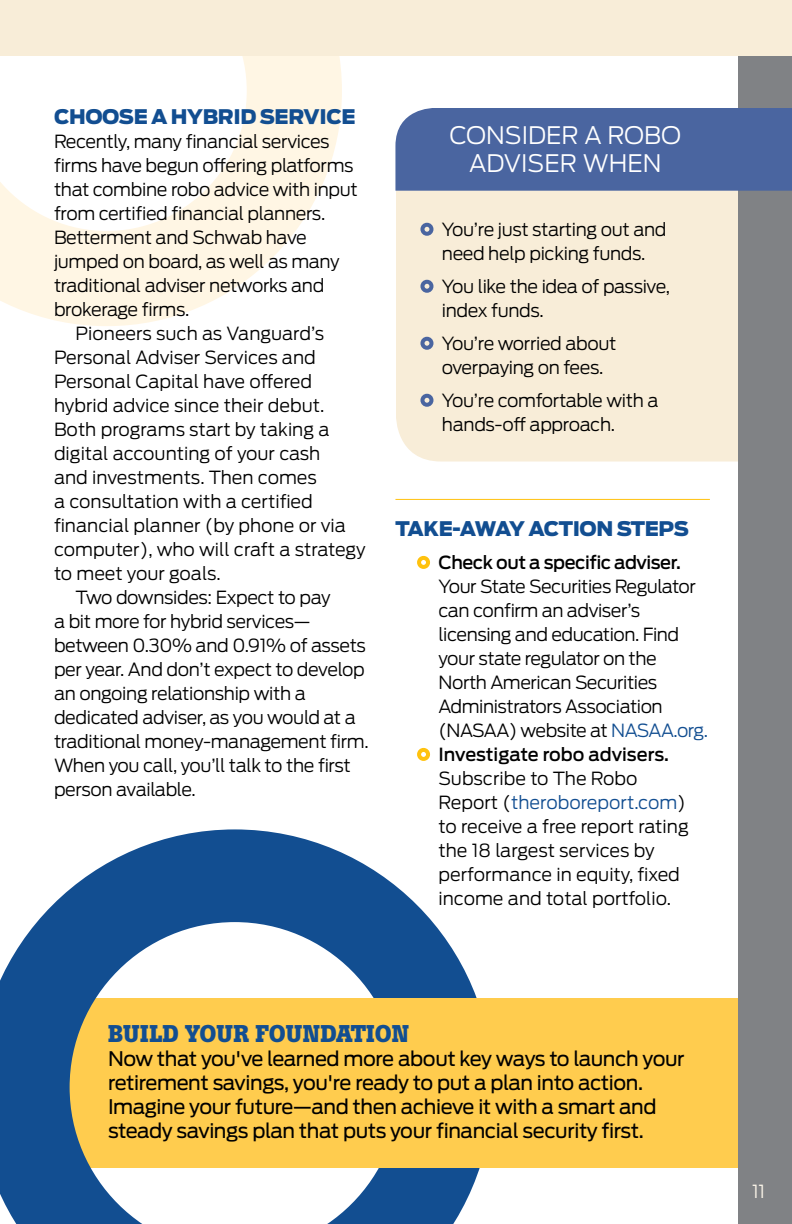
<style>
.page{position:relative;width:792px;height:1224px;background:#fff}
.page>*{position:absolute;margin:0;border:0;box-sizing:border-box;transform-origin:0 0}
.t1{font:300 24px/28px "Antenna";color:#fff;text-align:center}
.t2{font:700 24px "Boton";color:#124e91}
.t3{font:20px/24px "Antenna";letter-spacing:-.02em;color:#000}
.t4{font:900 20px "Antenna";letter-spacing:-.02em;color:#124e91}
.t5{font:300 18px/24px "Antenna";letter-spacing:-.02em;color:#000}
.t6{font:300 18px/24px "Antenna";color:#000}
.t7{font:500 18px "Antenna";letter-spacing:-.025em;color:#000}
.t8{font:300 18px "Antenna";color:#fbf5e9}
.s1{color:#124e91}
.s2{font-weight:500}
</style>
<div class="page">
<svg style="left:0;top:829px;width:480px;height:395px"></svg>
<svg style="left:0;top:55px;width:342px;height:271px"></svg>
<div style="left:396px;top:191px;width:342px;height:271px;background:#f8edd8"></div>
<div style="left:738px;top:17px;width:54px;height:1207px;background:#808285"></div>
<div style="left:0;top:0;width:792px;height:55px;background:#f8edd8"></div>
<hr style="left:395px;top:499px;width:315px;height:1px;background:#ffc20e">
<div style="left:417px;top:556px;width:13px;height:13px;border:4px solid #ffc20e;border-radius:50%"></div>
<div style="left:417px;top:748px;width:13px;height:13px;border:4px solid #ffc20e;border-radius:50%"></div>
<div style="left:395px;top:108px;width:397px;height:83px;background:#4a65a0"></div>
<div style="left:420px;top:223px;width:13px;height:13px;border:4px solid #4a65a0;border-radius:50%"></div>
<div style="left:420px;top:280px;width:13px;height:13px;border:4px solid #4a65a0;border-radius:50%"></div>
<div style="left:420px;top:337px;width:13px;height:13px;border:4px solid #4a65a0;border-radius:50%"></div>
<div style="left:420px;top:394px;width:13px;height:13px;border:4px solid #4a65a0;border-radius:50%"></div>
<div style="left:144px;top:998px;width:594px;height:170px;background:#ffcc4e"></div>
<p class="t4" style="left:54px;top:105px;width:303px">CHOOSE A HYBRID SERVICE</p>
<p class="t5" style="left:54px;top:130px;width:277px">Recently, many financial services</p>
<p class="t5" style="left:54px;top:154px;width:301px">firms have begun offering platforms</p>
<p class="t5" style="left:54px;top:178px;width:305px">that combine robo advice with input</p>
<p class="t5" style="left:54px;top:202px;width:273px">from certified financial planners.</p>
<p class="t5" style="left:54px;top:225px;width:254px">Betterment and Schwab have</p>
<p class="t5" style="left:54px;top:249px;width:287px">jumped on board, as well as many</p>
<p class="t5" style="left:54px;top:273px;width:272px">traditional adviser networks and</p>
<p class="t5" style="left:54px;top:297px;width:137px">brokerage firms.</p>
<p class="t6" style="left:76px;top:321px;width:250px">Pioneers such as Vanguard’s</p>
<p class="t6" style="left:54px;top:345px;width:263px">Personal Adviser Services and</p>
<p class="t6" style="left:54px;top:369px;width:260px">Personal Capital have offered</p>
<p class="t6" style="left:54px;top:393px;width:272px">hybrid advice since their debut.</p>
<p class="t6" style="left:54px;top:417px;width:277px">Both programs start by taking a</p>
<p class="t6" style="left:54px;top:441px;width:268px">digital accounting of your cash</p>
<p class="t6" style="left:54px;top:465px;width:264px">and investments. Then comes</p>
<p class="t6" style="left:54px;top:489px;width:260px">a consultation with a certified</p>
<p class="t6" style="left:54px;top:513px;width:293px">financial planner (by phone or via</p>
<p class="t6" style="left:54px;top:537px;width:313px">computer), who will craft a strategy</p>
<p class="t5" style="left:54px;top:561px;width:168px">to meet your goals.</p>
<p class="t5" style="left:76px;top:585px;width:257px">Two downsides: Expect to pay</p>
<p class="t5" style="left:54px;top:609px;width:258px">a bit more for hybrid services—</p>
<p class="t5" style="left:54px;top:633px;width:313px">between 0.30% and 0.91% of assets</p>
<p class="t5" style="left:54px;top:657px;width:312px">per year. And don’t expect to develop</p>
<p class="t5" style="left:54px;top:681px;width:253px">an ongoing relationship with a</p>
<p class="t5" style="left:54px;top:705px;width:303px">dedicated adviser, as you would at a</p>
<p class="t5" style="left:54px;top:729px;width:316px">traditional money-management firm.</p>
<p class="t5" style="left:54px;top:753px;width:298px">When you call, you’ll talk to the first</p>
<p class="t5" style="left:54px;top:777px;width:143px">person available.</p>
<h1 class="t1" style="left:449px;top:121px;width:233px">CONSIDER A ROBO<br>ADVISER WHEN</h1>
<p class="t5" style="left:442px;top:217px;width:226px">You’re just starting out and need help picking funds.</p>
<p class="t5" style="left:442px;top:274px;width:230px">You like the idea of passive, index funds.</p>
<p class="t5" style="left:442px;top:331px;width:176px">You’re worried about overpaying on fees.</p>
<p class="t5" style="left:442px;top:388px;width:218px">You’re comfortable with a hands-off approach.</p>
<p class="t4" style="left:395px;top:517px;width:295px">TAKE-AWAY ACTION STEPS</p>
<p class="t7" style="left:439px;top:552px;width:244px">Check out a specific adviser.</p>
<p class="t5" style="left:439px;top:574px;width:271px">Your State Securities Regulator can confirm an adviser’s licensing and education. Find your state regulator on the<br>North American Securities<br>Administrators Association (NASAA) website at <span class="s1">NASAA.org.<br></span><span class="s2">Investigate robo advisers.</span></p>
<p class="t6" style="left:439px;top:766px;width:252px">Subscribe to The Robo<br>Report (<span class="s1">theroboreport.com</span>) to receive a free report rating the 18 largest services by performance in equity, fixed income and total portfolio.</p>
<h1 class="t2" style="left:108px;top:1020px;width:302px">BUILD YOUR FOUNDATION</h1>
<p class="t3" style="left:108px;top:1047px;width:578px">Now that you've learned more about key ways to launch your retirement savings, you're ready to put a plan into action.<br>Imagine your future—and then achieve it with a smart and steady savings plan that puts your financial security first.</p>
<p class="t8" style="left:752px;top:1181px;width:15px">11</p>
</div>
